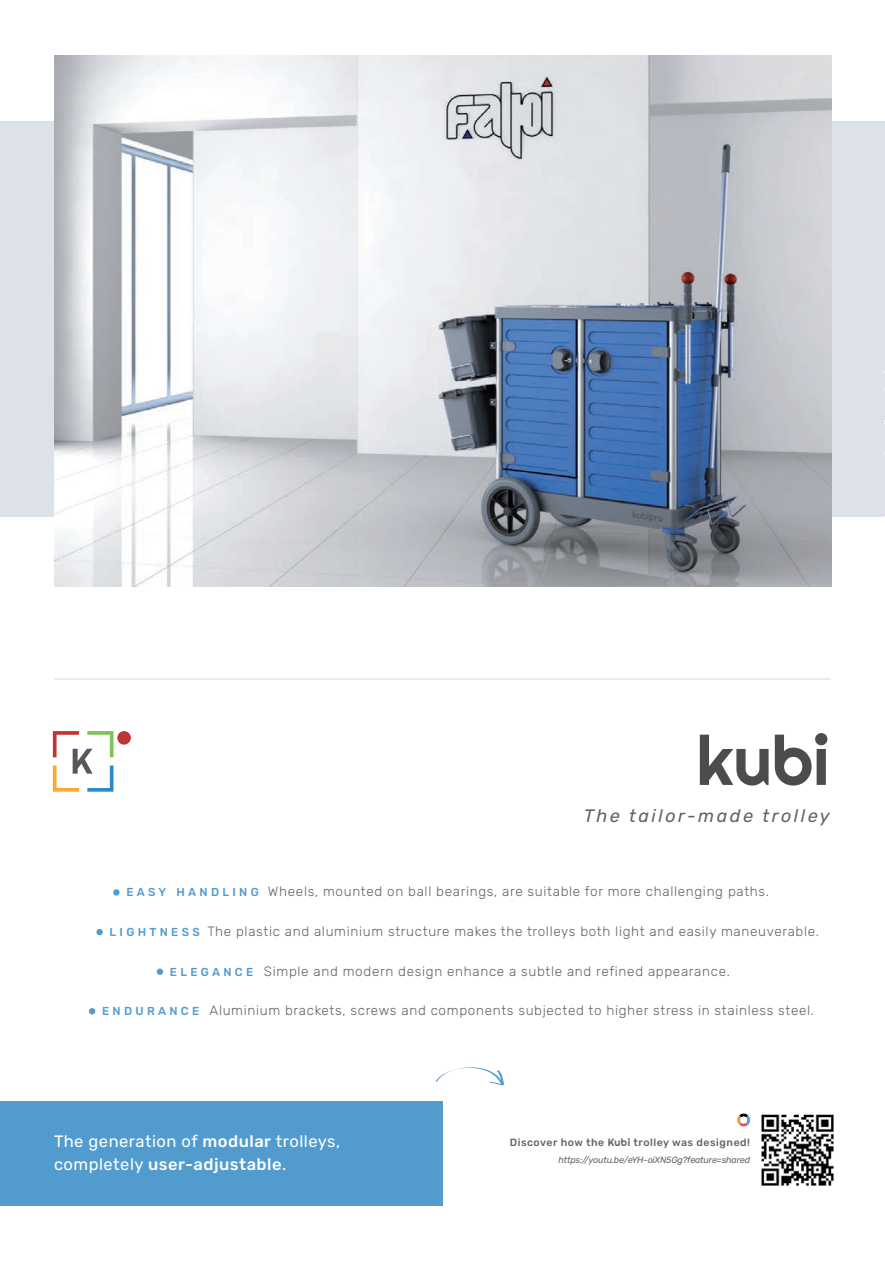
<style>
.page{position:relative;width:885px;height:1263px;background:#fff}
.page>*{position:absolute;margin:0;border:0;box-sizing:border-box;transform-origin:0 0}
.t1{font:68.7px "Righteous";color:#4b4c4d}
.t2{font:italic 18px "Rubik";letter-spacing:.14em;color:#636366}
.t3{font:16.5px/22.5px "Rubik";letter-spacing:.03em;color:#fff}
.t4{font:300 13.5px "Rubik";letter-spacing:.05em;color:#636366}
.t5{font:500 10.5px "Rubik";letter-spacing:.05em;color:#636366}
.t6{font:italic 9px "Rubik";letter-spacing:-.02em;color:#636366}
.s1{font-weight:500;font-size:11.55px;color:#519bcf}
.s2{font-weight:500}
.s3{font-family:"Righteous";font-weight:400}
</style>
<div class="page">
<hr style="left:884px;top:0;width:1px;height:631px;background:#a3bf3b">
<div style="left:0;top:122px;width:884px;height:395px;background:#dce2e7"></div>
<img style="left:54px;top:55px;width:777px;height:532px">
<svg style="left:53px;top:731px;width:60px;height:61px"></svg>
<div style="left:117px;top:731px;width:14px;height:14px;background:#bf3532;border-radius:50%"></div>
<div style="left:113px;top:889px;width:6px;height:7px;background:#519bcf;border-radius:50%"></div>
<div style="left:96px;top:929px;width:7px;height:6px;background:#519bcf;border-radius:50%"></div>
<div style="left:157px;top:968px;width:6px;height:7px;background:#519bcf;border-radius:50%"></div>
<svg style="left:89px;top:1008px;width:6px;height:6px"></svg>
<img style="left:761px;top:1114px;width:73px;height:72px">
<svg style="left:737px;top:1113px;width:13px;height:13px"></svg>
<div style="left:740px;top:1116px;width:7px;height:8px;background:#fff;border-radius:50%"></div>
<div style="left:0;top:1101px;width:442px;height:104px;background:#519bcf"></div>
<svg style="left:435px;top:1067px;width:69px;height:18px"></svg>
<hr style="left:54px;top:678px;width:776px;height:2px;background:#dce2e7">
<h1 class="t1" style="left:696px;top:717px;width:134px">kubi</h1>
<h2 class="t2" style="left:584px;top:805px;width:247px">The tailor-made trolley</h2>
<p class="t4" style="left:126px;top:884px;width:644px"><span class="s1">E A S Y H A N D L I N G</span> Wheels, mounted on ball bearings, are suitable for more challenging paths.</p>
<p class="t4" style="left:110px;top:923px;width:711px"><span class="s1">L I G H T N E S S</span> The plastic and aluminium structure makes the trolleys both light and easily maneuverable.</p>
<p class="t4" style="left:170px;top:963px;width:561px"><span class="s1">E L E G A N C E</span> Simple and modern design enhance a subtle and refined appearance.</p>
<p class="t4" style="left:102px;top:1002px;width:713px"><span class="s1">E N D U R A N C E</span> Aluminium brackets, screws and components subjected to higher stress in stainless steel.</p>
<p class="t3" style="left:54px;top:1130px;width:287px">The generation of <span class="s2">modular</span> trolleys, completely <span class="s2">user-adjustable</span>.</p>
<p class="t5" style="left:509px;top:1136px;width:242px">Discover how the <span class="s3">Kubi</span> trolley was designed!</p>
<p class="t6" style="left:558px;top:1154px;width:193px">https://youtu.be/eYH-oiXN5Gg?feature=shared</p>
</div>
